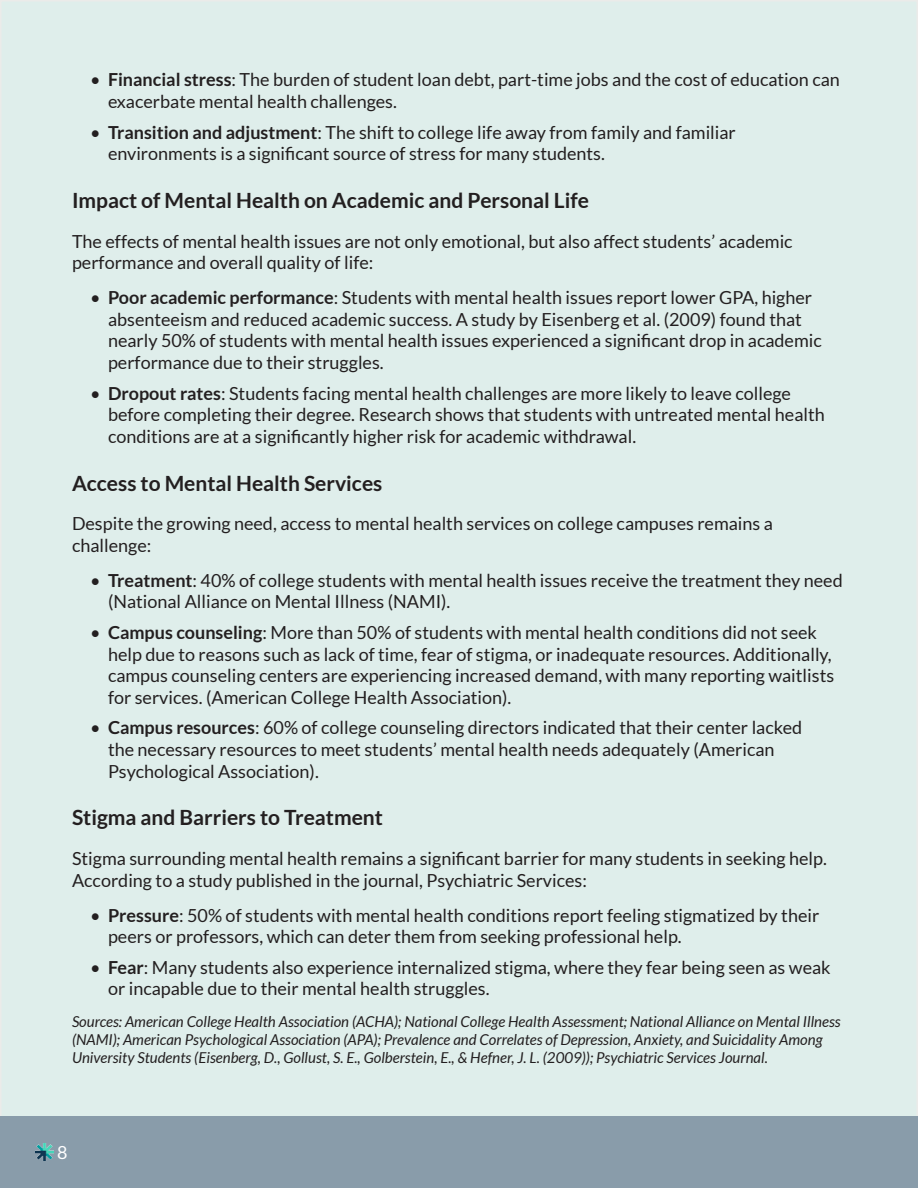
<style>
.page{position:relative;width:918px;height:1188px;background:#fff}
.page>*{position:absolute;margin:0;border:0;box-sizing:border-box;transform-origin:0 0}
.Section_Sub-Subhead{font:700 21px "Lato";color:#231f20}
.New_Paragraph{font:18px/21.6px "Lato";color:#231f20}
.t1{font:18px "Lato";color:#fff}
.Footnote{font:italic 15px/18px "Lato";color:#231f20}
.s1{font-weight:700}
</style>
<div class="page">
<div style="left:0;top:0;width:918px;height:1188px;background:#dfeeeb;border:2px solid #d8d8d4"></div>
<div style="left:0;top:1116px;width:918px;height:72px;background:#899caa"></div>
<img style="left:36px;top:1143px;width:18px;height:18px">
<p class="New_Paragraph" style="left:108px;top:69px;width:733px;text-indent:-18px">• <span class="s1">Financial stress</span>: The burden of student loan debt, part-time jobs and the cost of education can exacerbate mental health challenges.</p>
<p class="New_Paragraph" style="left:108px;top:121px;width:629px;text-indent:-18px">• <span class="s1">Transition and adjustment</span>: The shift to college life away from family and familiar environments is a significant source of stress for many students.</p>
<p class="Section_Sub-Subhead" style="left:72px;top:188px;width:519px">Impact of Mental Health on Academic and Personal Life</p>
<p class="New_Paragraph" style="left:72px;top:230px;width:722px">The effects of mental health issues are not only emotional, but also affect students’ academic performance and overall quality of life:</p>
<p class="New_Paragraph" style="left:108px;top:287px;width:715px;text-indent:-18px">• <span class="s1">Poor academic performance</span>: Students with mental health issues report lower GPA, higher absenteeism and reduced academic success. A study by Eisenberg et al. (2009) found that nearly 50% of students with mental health issues experienced a significant drop in academic performance due to their struggles.</p>
<p class="New_Paragraph" style="left:108px;top:382px;width:718px;text-indent:-18px">• <span class="s1">Dropout rates</span>: Students facing mental health challenges are more likely to leave college before completing their degree. Research shows that students with untreated mental health conditions are at a significantly higher risk for academic withdrawal.</p>
<p class="Section_Sub-Subhead" style="left:72px;top:471px;width:312px">Access to Mental Health Services</p>
<p class="New_Paragraph" style="left:72px;top:513px;width:703px">Despite the growing need, access to mental health services on college campuses remains a challenge:</p>
<p class="New_Paragraph" style="left:108px;top:569px;width:736px;text-indent:-18px">• <span class="s1">Treatment</span>: 40% of college students with mental health issues receive the treatment they need (National Alliance on Mental Illness (NAMI).</p>
<p class="New_Paragraph" style="left:108px;top:622px;width:728px;text-indent:-18px">• <span class="s1">Campus counseling</span>: More than 50% of students with mental health conditions did not seek help due to reasons such as lack of time, fear of stigma, or inadequate resources. Additionally, campus counseling centers are experiencing increased demand, with many reporting waitlists for services. (American College Health Association).</p>
<p class="New_Paragraph" style="left:108px;top:717px;width:696px;text-indent:-18px">• <span class="s1">Campus resources</span>: 60% of college counseling directors indicated that their center lacked the necessary resources to meet students’ mental health needs adequately (American<br>Psychological Association).</p>
<p class="Section_Sub-Subhead" style="left:72px;top:806px;width:312px">Stigma and Barriers to Treatment</p>
<p class="New_Paragraph" style="left:72px;top:848px;width:756px">Stigma surrounding mental health remains a significant barrier for many students in seeking help.<br>According to a study published in the journal, Psychiatric Services:</p>
<p class="New_Paragraph" style="left:108px;top:904px;width:713px;text-indent:-18px">• <span class="s1">Pressure</span>: 50% of students with mental health conditions report feeling stigmatized by their peers or professors, which can deter them from seeking professional help.</p>
<p class="New_Paragraph" style="left:108px;top:956px;width:724px;text-indent:-18px">• <span class="s1">Fear</span>: Many students also experience internalized stigma, where they fear being seen as weak or incapable due to their mental health struggles.</p>
<p class="Footnote" style="left:72px;top:1013px;width:770px">Sources: American College Health Association (ACHA); National College Health Assessment; National Alliance on Mental Illness (NAMI); American Psychological Association (APA); Prevalence and Correlates of Depression, Anxiety, and Suicidality Among<br>University Students (Eisenberg, D., Gollust, S. E., Golberstein, E., &amp; Hefner, J. L. (2009)); Psychiatric Services Journal.</p>
<p class="t1" style="left:57px;top:1143px;width:12px">8</p>
</div>
